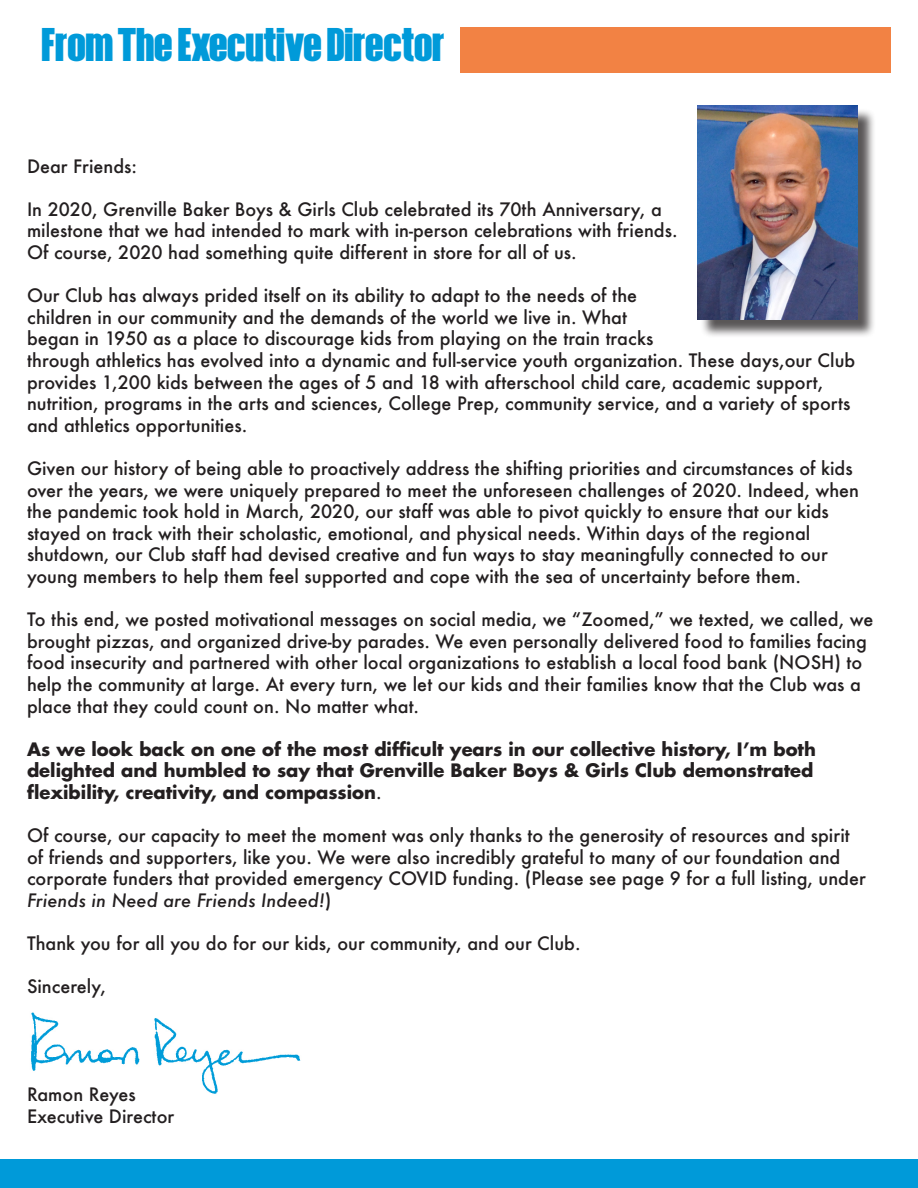
<style>
.page{position:relative;width:918px;height:1188px;background:#fff}
.page>*{position:absolute;margin:0;border:0;box-sizing:border-box;transform-origin:0 0}
.t1{font:45px "Hennigar";color:#009ad9}
.t2{font:500 18px/21.6px "Futura";color:#231f20}
.t3{font:700 18px/21.6px "Futura";color:#231f20}
.s1{font-weight:500}
.s2{font-style:italic}
</style>
<div class="page">
<div style="left:0;top:1159px;width:918px;height:29px;background:#009ad9"></div>
<img style="left:30px;top:1012px;width:271px;height:82px">
<div style="left:700px;top:108px;width:177px;height:230px;background:#231f20;opacity:.75"></div>
<img style="left:698px;top:106px;width:160px;height:213px">
<div style="left:460px;top:27px;width:431px;height:45px;background:#f28244"></div>
<p class="t1" style="left:42px;top:17px;width:404px">From The Executive Director</p>
<p class="t2" style="left:27px;top:155px;width:112px">Dear Friends:</p>
<p class="t2" style="left:27px;top:198px;width:652px">In 2020, Grenville Baker Boys &amp; Girls Club celebrated its 70th Anniversary, a milestone that we had intended to mark with in-person celebrations with friends.<br>Of course, 2020 had something quite different in store for all of us.</p>
<p class="t2" style="left:27px;top:284px;width:830px">Our Club has always prided itself on its ability to adapt to the needs of the<br>children in our community and the demands of the world we live in. What<br>began in 1950 as a place to discourage kids from playing on the train tracks<br>through athletics has evolved into a dynamic and full-service youth organization. These days,our Club provides 1,200 kids between the ages of 5 and 18 with afterschool child care, academic support, nutrition, programs in the arts and sciences, College Prep, community service, and a variety of sports and athletics opportunities.</p>
<p class="t2" style="left:27px;top:457px;width:834px">Given our history of being able to proactively address the shifting priorities and circumstances of kids over the years, we were uniquely prepared to meet the unforeseen challenges of 2020. Indeed, when the pandemic took hold in March, 2020, our staff was able to pivot quickly to ensure that our kids stayed on track with their scholastic, emotional, and physical needs. Within days of the regional shutdown, our Club staff had devised creative and fun ways to stay meaningfully connected to our young members to help them feel supported and cope with the sea of uncertainty before them.</p>
<p class="t2" style="left:27px;top:608px;width:848px">To this end, we posted motivational messages on social media, we “Zoomed,” we texted, we called, we brought pizzas, and organized drive-by parades. We even personally delivered food to families facing food insecurity and partnered with other local organizations to establish a local food bank (NOSH) to help the community at large. At every turn, we let our kids and their families know that the Club was a place that they could count on. No matter what.</p>
<p class="t3" style="left:27px;top:738px;width:791px">As we look back on one of the most difficult years in our collective history, I’m both delighted and humbled to say that Grenville Baker Boys &amp; Girls Club demonstrated flexibility, creativity, and compassion<span class="s1">.</span></p>
<p class="t2" style="left:27px;top:824px;width:840px">Of course, our capacity to meet the moment was only thanks to the generosity of resources and spirit of friends and supporters, like you. We were also incredibly grateful to many of our foundation and corporate funders that provided emergency COVID funding. (Please see page 9 for a full listing, under <span class="s2">Friends in Need are Friends Indeed!</span>)</p>
<p class="t2" style="left:27px;top:932px;width:555px">Thank you for all you do for our kids, our community, and our Club.</p>
<p class="t2" style="left:27px;top:976px;width:81px">Sincerely,</p>
<p class="t2" style="left:27px;top:1084px;width:110px">Ramon Reyes</p>
<p class="t2" style="left:27px;top:1105px;width:149px">Executive Director</p>
</div>
